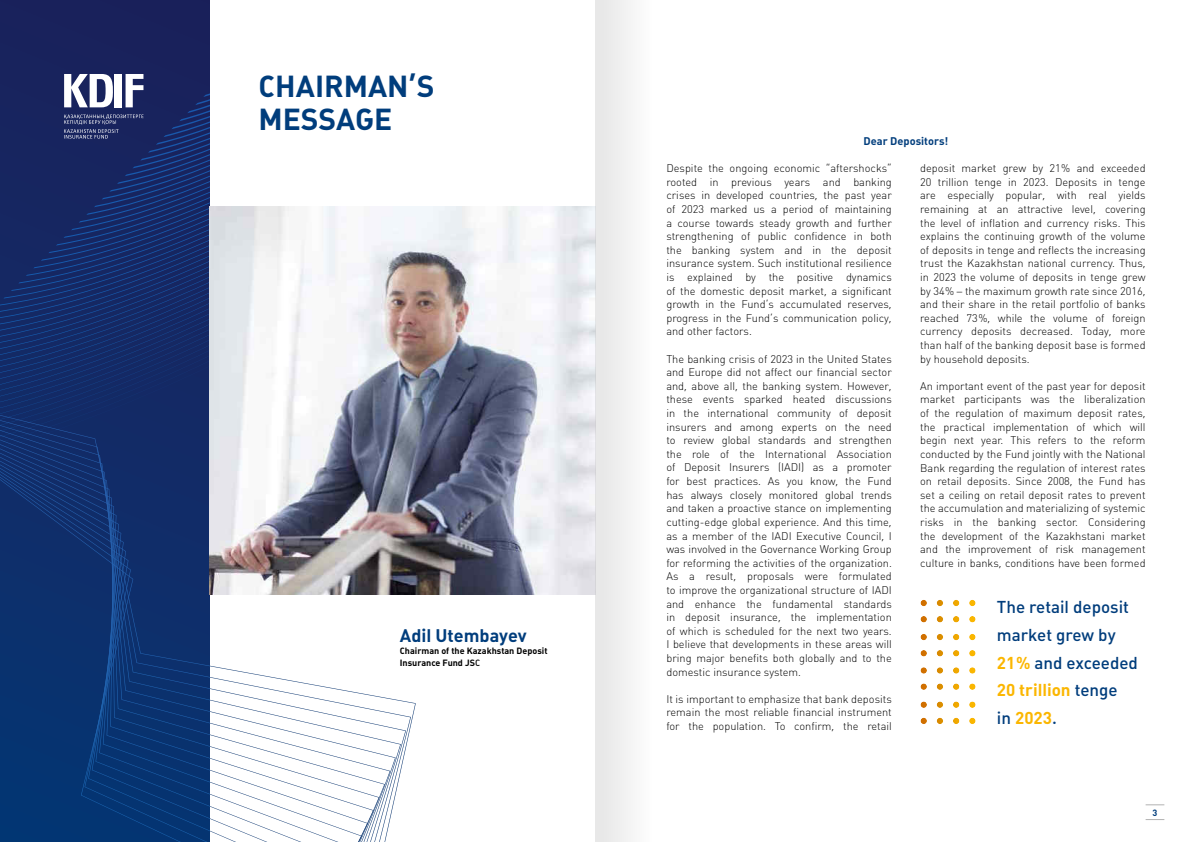
<style>
.page{position:relative;width:1191px;height:842px;background:#fff}
.page>*{position:absolute;margin:0;border:0;box-sizing:border-box;transform-origin:0 0}
.t1{font:700 30px/33px "Plumb Kz";color:#003d7c}
.t2{font:700 18px "Plumb Kz";color:#003d7c}
.t3{font:500 17px/27.7px "Plumb Kz";color:#003d7c}
.t4{font:300 11px/13.6px "Plumb Kz";color:#000;text-align:justify}
.t5{font:700 11px "Plumb Kz";color:#003d7c}
.t6{font:700 9px/12px "Plumb Kz";color:#000}
.t7{font:700 9px "Plumb Kz";color:#003d7c}
.s1{font-weight:500}
.s2{font-weight:700;color:#fbb600}
</style>
<div class="page">
<svg style="left:920px;top:600px;width:55px;height:74px"></svg>
<div style="left:0;top:0;width:210px;height:842px;background:#19215b"></div>
<svg style="left:0;top:380px;width:416px;height:462px"></svg>
<img style="left:209px;top:207px;width:386px;height:387px">
<svg style="left:0;top:74px;width:210px;height:306px"></svg>
<svg style="left:1145px;top:804px;width:19px;height:1px"></svg>
<svg style="left:1145px;top:819px;width:19px;height:1px"></svg>
<div style="left:595px;top:0;width:63px;height:842px;background:#f3f3f3"></div>
<h1 class="t1" style="left:258px;top:70px;width:178px">CHAIRMAN’S<br>MESSAGE</h1>
<h2 class="t2" style="left:400px;top:626px;width:128px">Adil Utembayev</h2>
<p class="t6" style="left:400px;top:645px;width:149px">Chairman of the Kazakhstan Deposit<br>Insurance Fund JS<span class="s1">C</span></p>
<p class="t5" style="left:863px;top:135px;width:86px">Dear Depositors!</p>
<p class="t4" style="left:666px;top:162px;width:227px">Despite the ongoing economic “aftershocks” rooted in previous years and banking crises in developed countries, the past year of 2023 marked us a period of maintaining a course towards steady growth and further strengthening of public confidence in both the banking system and in the deposit insurance system. Such institutional resilience is explained by the positive dynamics of the domestic deposit market, a significant growth in the Fund’s accumulated reserves, progress in the Fund’s communication policy, and other factors.</p>
<p class="t4" style="left:666px;top:353px;width:227px">The banking crisis of 2023 in the United States and Europe did not affect our financial sector and, above all, the banking system. However, these events sparked heated discussions in the international community of deposit insurers and among experts on the need to review global standards and strengthen the role of the International Association of Deposit Insurers (IADI) as a promoter for best practices. As you know, the Fund has always closely monitored global trends and taken a proactive stance on implementing cutting-edge global experience. And this time, as a member of the IADI Executive Council, I was involved in the Governance Working Group for reforming the activities of the organization.<br>As a result, proposals were formulated to improve the organizational structure of IADI and enhance the fundamental standards in deposit insurance, the implementation of which is scheduled for the next two years.<br>I believe that developments in these areas will bring major benefits both globally and to the domestic insurance system.</p>
<p class="t4" style="left:666px;top:693px;width:227px">It is important to emphasize that bank deposits remain the most reliable financial instrument for the population. To confirm, the retail</p>
<p class="t4" style="left:920px;top:162px;width:227px">deposit market grew by 21 % and exceeded 20 trillion tenge in 2023. Deposits in tenge are especially popular, with real yields remaining at an attractive level, covering the level of inflation and currency risks. This explains the continuing growth of the volume of deposits in tenge and reflects the increasing trust the Kazakhstan national currency. Thus, in 2023 the volume of deposits in tenge grew by 34 % – the maximum growth rate since 2016, and their share in the retail portfolio of banks reached 73 %, while the volume of foreign currency deposits decreased. Today, more than half of the banking deposit base is formed by household deposits.</p>
<p class="t4" style="left:920px;top:380px;width:227px">An important event of the past year for deposit market participants was the liberalization of the regulation of maximum deposit rates, the practical implementation of which will begin next year. This refers to the reform conducted by the Fund jointly with the National Bank regarding the regulation of interest rates on retail deposits. Since 2008, the Fund has set a ceiling on retail deposit rates to prevent the accumulation and materializing of systemic risks in the banking sector. Considering the development of the Kazakhstani market and the improvement of risk management culture in banks, conditions have been formed</p>
<h3 class="t3" style="left:997px;top:594px;width:143px">The retail deposit market grew by<br><span class="s2">21 %</span> and exceeded<br><span class="s2">20 trillion</span> tenge<br>in <span class="s2">2023</span>.</h3>
<p class="t7" style="left:1152px;top:807px;width:6px">3</p>
</div>
